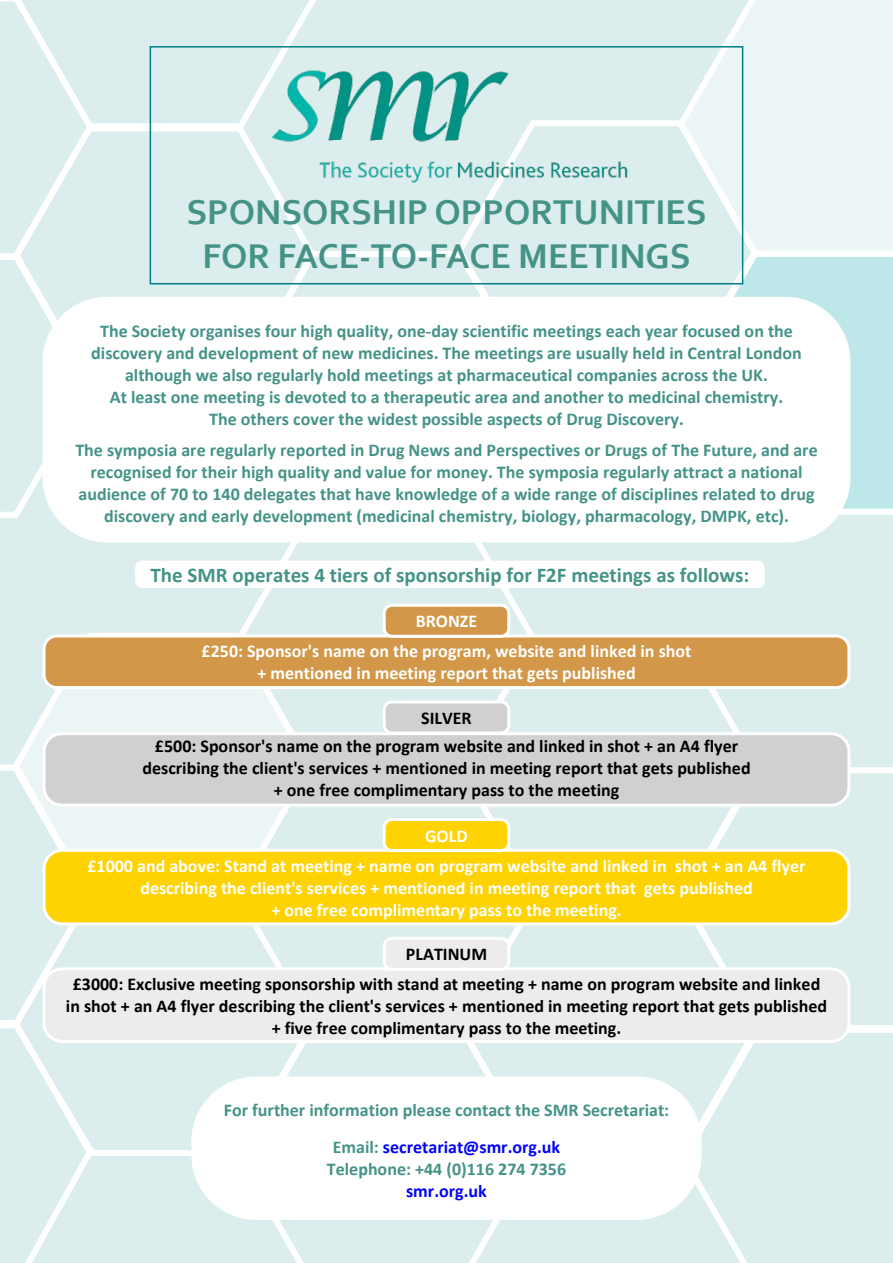
<style>
.page{position:relative;width:893px;height:1263px;background:#dbeded}
.page>*{position:absolute;margin:0;border:0;box-sizing:border-box;transform-origin:0 0}
.t1{font:700 36px/44px "Corbel";color:#459387;text-align:center}
.t2{font:700 21px "Calibri";color:#459387}
.t3{font:700 18px/22px "Calibri";color:#459387;text-align:center}
.t4{font:700 18px/22px "Calibri";color:#000;text-align:center}
.t5{font:700 18px/22px "Calibri";color:#fff;text-align:center}
.t6{font:700 18px "Calibri";color:#00f}
.s1{color:#00f}
</style>
<div class="page">
<svg style="left:320px;top:248px;width:131px;height:49px"></svg>
<div style="left:451px;top:117px;width:222px;height:180px;background:#dbeded"></div>
<svg style="left:673px;top:259px;width:220px;height:259px;fill:#bde7e8"></svg>
<svg style="left:673px;top:0;width:220px;height:259px;fill:#ebf5f5"></svg>
<div style="left:0;top:761px;width:98px;height:502px;background:#dbeded"></div>
<svg style="left:230px;top:542px;width:311px;height:190px"></svg>
<div style="left:453px;top:633px;width:311px;height:216px;background:#dbeded"></div>
<svg style="left:8px;top:902px;width:311px;height:257px"></svg>
<div style="left:230px;top:1043px;width:311px;height:220px;background:#dbeded"></div>
<div style="left:453px;top:925px;width:223px;height:164px;background:#dbeded"></div>
<div style="left:676px;top:1034px;width:217px;height:229px;background:#dbeded"></div>
<svg style="left:0;top:0;width:320px;height:521px"></svg>
<div style="left:676px;top:764px;width:217px;height:270px;background:#dbeded"></div>
<svg style="left:8px;top:630px;width:308px;height:272px;fill:#ebf5f5"></svg>
<div style="left:150px;top:46px;width:593px;height:238px;border:2px solid #008086"></div>
<img style="left:263px;top:63px;width:374px;height:129px">
<div style="left:43px;top:297px;width:807px;height:245px;background:#fff;border-radius:65px"></div>
<div style="left:135px;top:561px;width:630px;height:27px;background:#fff;border-radius:7px"></div>
<div style="left:43px;top:634px;width:807px;height:55px;background:#d29748;border:3px solid #fff;border-radius:13px"></div>
<div style="left:383px;top:604px;width:127px;height:34px;background:#d29748;border:3px solid #fff;border-radius:8px"></div>
<div style="left:43px;top:732px;width:807px;height:75px;background:#d0d0d0;border:3px solid #fff;border-radius:18px"></div>
<div style="left:383px;top:700px;width:127px;height:34px;background:#d0d0d0;border:3px solid #fff;border-radius:8px"></div>
<div style="left:43px;top:967px;width:807px;height:76px;background:#ececea;border:3px solid #fff;border-radius:18px"></div>
<div style="left:383px;top:937px;width:127px;height:34px;background:#ececea;border:3px solid #fff;border-radius:8px"></div>
<div style="left:43px;top:849px;width:807px;height:76px;background:#ffd301;border:3px solid #fff;border-radius:18px"></div>
<div style="left:383px;top:818px;width:127px;height:34px;background:#ffd301;border:3px solid #fff;border-radius:8px"></div>
<div style="left:191px;top:1076px;width:511px;height:144px;background:#fff;border-radius:65px"></div>
<h1 class="t1" style="left:186px;top:193px;width:522px">SPONSORSHIP OPPORTUNITIES<br>FOR FACE-TO-FACE MEETINGS</h1>
<p class="t3" style="left:91px;top:321px;width:712px">The Society organises four high quality, one-day scientific meetings each year focused on the discovery and development of new medicines. The meetings are usually held in Central London although we also regularly hold meetings at pharmaceutical companies across the UK.<br>At least one meeting is devoted to a therapeutic area and another to medicinal chemistry.<br>The others cover the widest possible aspects of Drug Discovery.</p>
<p class="t3" style="left:75px;top:440px;width:744px">The symposia are regularly reported in Drug News and Perspectives or Drugs of The Future, and are recognised for their high quality and value for money. The symposia regularly attract a national audience of 70 to 140 delegates that have knowledge of a wide range of disciplines related to drug discovery and early development (medicinal chemistry, biology, pharmacology, DMPK, etc).</p>
<p class="t2" style="left:151px;top:566px;width:600px">The SMR operates 4 tiers of sponsorship for F2F meetings as follows:</p>
<p class="t5" style="left:416px;top:612px;width:63px">BRONZE</p>
<p class="t5" style="left:202px;top:642px;width:491px">£250: Sponsor's name on the program, website and linked in shot + mentioned in meeting report that gets published</p>
<p class="t4" style="left:421px;top:708px;width:52px">SILVER</p>
<p class="t4" style="left:142px;top:736px;width:610px">£500: Sponsor's name on the program website and linked in shot + an A4 flyer describing the client's services + mentioned in meeting report that gets published + one free complimentary pass to the meeting</p>
<p class="t5" style="left:425px;top:826px;width:44px">GOLD</p>
<p class="t5" style="left:87px;top:856px;width:720px">£1000 and above: Stand at meeting + name on program website and linked in shot + an A4 flyer describing the client's services + mentioned in meeting report that gets published<br>+ one free complimentary pass to the meeting.</p>
<p class="t4" style="left:406px;top:945px;width:83px">PLATINUM</p>
<p class="t4" style="left:66px;top:974px;width:763px">£3000: Exclusive meeting sponsorship with stand at meeting + name on program website and linked in shot + an A4 flyer describing the client's services + mentioned in meeting report that gets published + five free complimentary pass to the meeting.</p>
<p class="t3" style="left:224px;top:1093px;width:447px;line-height:37px">For further information please contact the SMR Secretariat:<br>Email: <span class="s1">secretariat@smr.org.uk</span></p>
<p class="t3" style="left:327px;top:1160px;width:241px">Telephone: +44 (0)116 274 7356</p>
<p class="t6" style="left:406px;top:1184px;width:82px">smr.org.uk</p>
</div>
